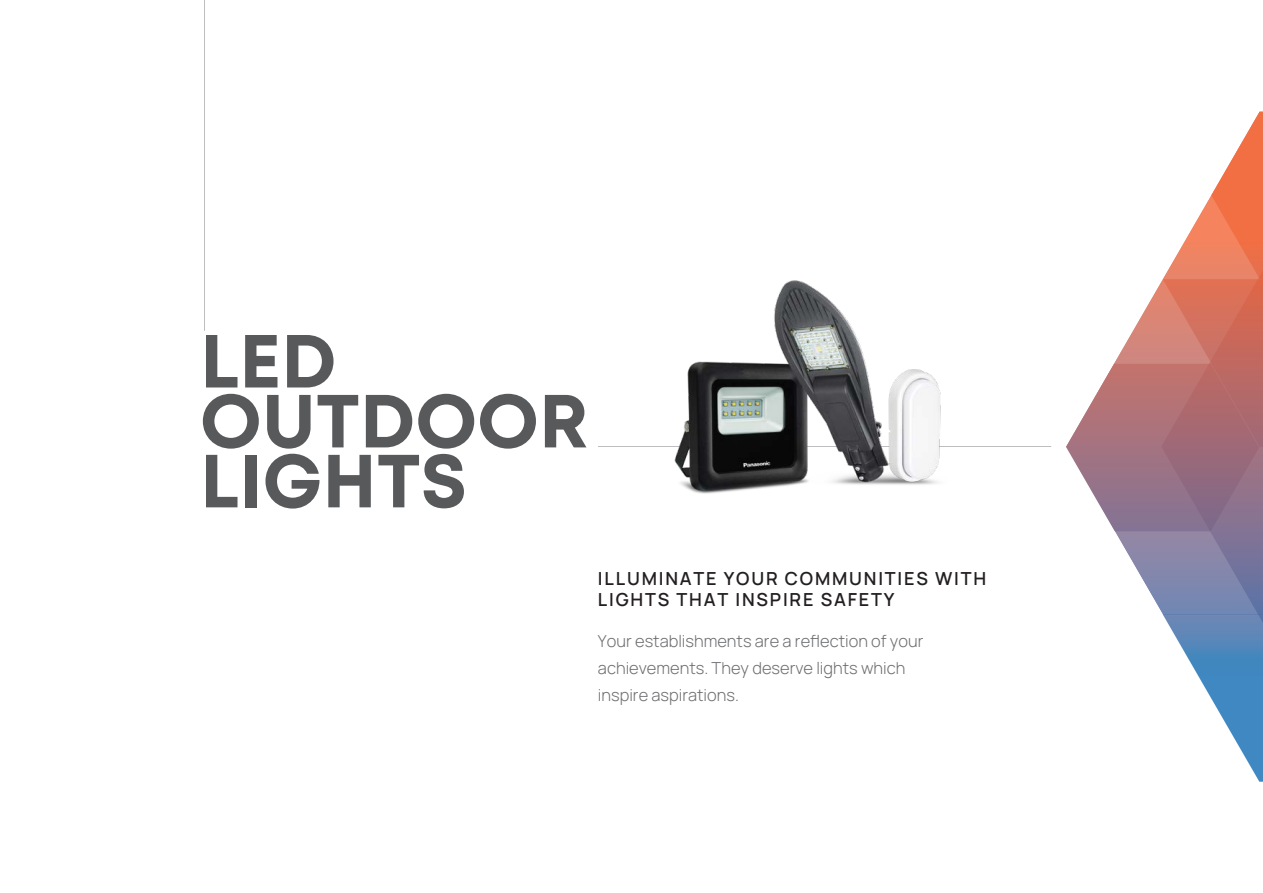
<style>
.page{position:relative;width:1263px;height:893px;background:#fff}
.page>*{position:absolute;margin:0;border:0;box-sizing:border-box;transform-origin:0 0}
.t1{font:700 75px/59.8px "Mont";color:#58595b}
.t2{font:600 18px/21px "Manrope";letter-spacing:.1em;color:#231f20}
.t3{font:300 16.5px/27px "Manrope";color:#6d6e71}
</style>
<div class="page">
<svg style="left:1115px;top:531px;width:46px;height:80px"></svg>
<svg style="left:1161px;top:531px;width:102px;height:83px"></svg>
<svg style="left:1066px;top:111px;width:197px;height:420px"></svg>
<svg style="left:1162px;top:614px;width:101px;height:168px"></svg>
<hr style="left:204px;top:0;width:1px;height:331px;background:#bcbec0">
<hr style="left:598px;top:446px;width:453px;height:1px;background:#bcbec0">
<img style="left:674px;top:280px;width:267px;height:214px">
<h1 class="t1" style="left:200px;top:332px;width:390px">LED<br>OUTDOOR<br>LIGHTS</h1>
<p class="t2" style="left:598px;top:567px;width:390px">ILLUMINATE YOUR COMMUNITIES WITH<br>LIGHTS THAT INSPIRE SAFETY</p>
<p class="t3" style="left:598px;top:627px;width:327px">Your establishments are a reflection of your achievements. They deserve lights which inspire aspirations.</p>
</div>
